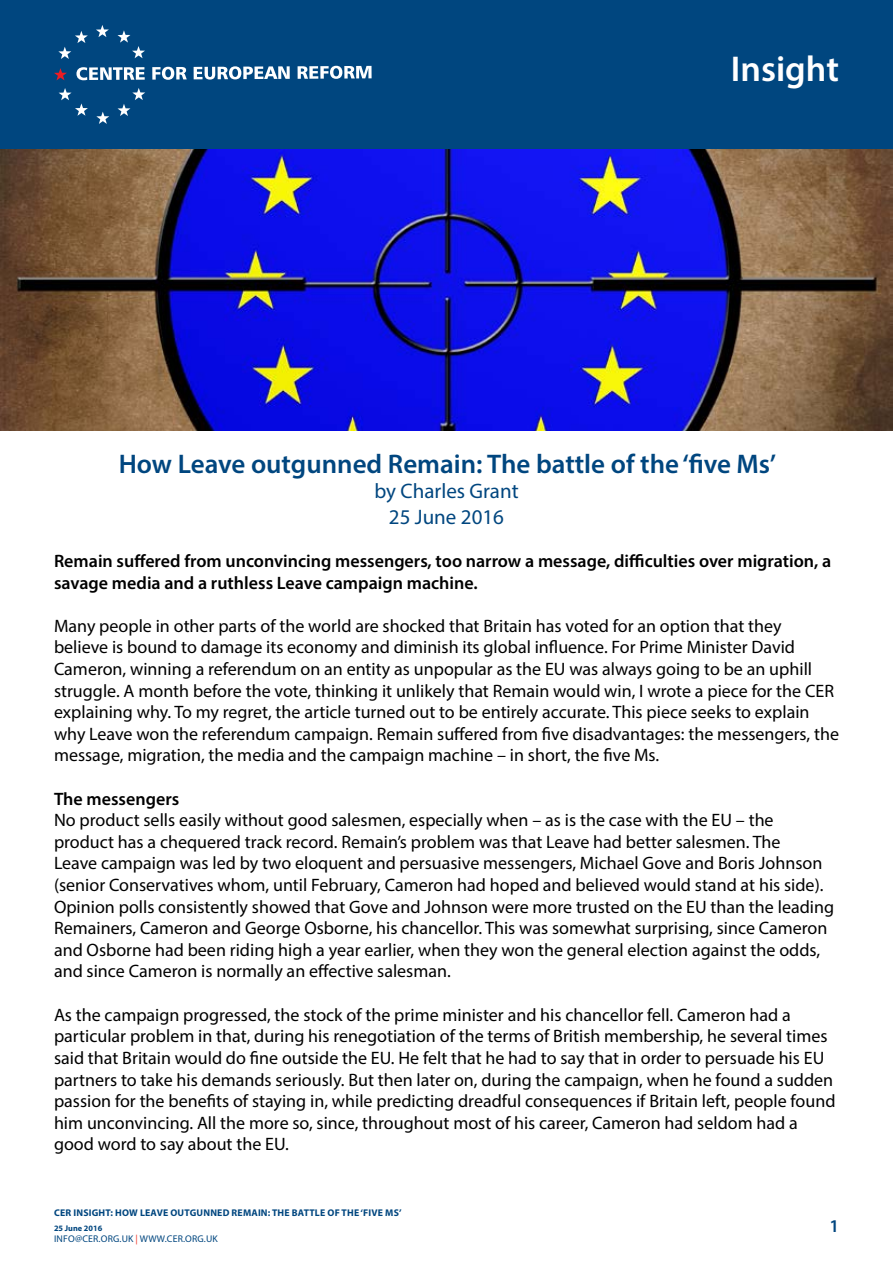
<style>
.page{position:relative;width:893px;height:1263px;background:#fff}
.page>*{position:absolute;margin:0;border:0;box-sizing:border-box;transform-origin:0 0}
.t1{font:600 36px "Myriad Pro";color:#fff}
.t2{font:600 27px "Myriad Pro";color:#00467f}
.t3{font:21px/25.2px "Myriad Pro";color:#00467f;text-align:center}
.t4{font:18px/21.6px "Myriad Pro";color:#000}
.t5{font:600 18px/21.6px "Myriad Pro";color:#000}
.t6{font:600 18px "Myriad Pro";color:#00467f}
.t7{font:700 9.75px "Myriad Pro";letter-spacing:.02em;color:#00467f}
.t8{font:9.75px "Myriad Pro";letter-spacing:.02em;color:#00467f}
.t9{font:700 8.25px "Myriad Pro";color:#00467f}
.s1{color:#ee3124}
</style>
<div class="page">
<div style="left:0;top:0;width:893px;height:150px;background:#00467f"></div>
<img style="left:0;top:150px;width:893px;height:280px">
<svg style="left:96px;top:25px;width:13px;height:12px"></svg>
<svg style="left:118px;top:30px;width:27px;height:28px"></svg>
<svg style="left:118px;top:88px;width:27px;height:28px"></svg>
<svg style="left:96px;top:112px;width:13px;height:12px"></svg>
<svg style="left:59px;top:88px;width:29px;height:28px"></svg>
<svg style="left:58px;top:31px;width:30px;height:28px"></svg>
<svg style="left:54px;top:68px;width:13px;height:12px"></svg>
<svg style="left:76px;top:67px;width:69px;height:13px"></svg>
<svg style="left:152px;top:67px;width:35px;height:13px"></svg>
<svg style="left:194px;top:66px;width:96px;height:14px"></svg>
<svg style="left:298px;top:66px;width:74px;height:13px"></svg>
<h1 class="t1" style="left:731px;top:46px;width:110px">Insight</h1>
<h2 class="t2" style="left:119px;top:447px;width:659px">How Leave outgunned Remain: The battle of the ‘five Ms’</h2>
<p class="t3" style="left:374px;top:478px;width:146px">by Charles Grant<br>25 June 2016</p>
<p class="t5" style="left:54px;top:550px;width:779px">Remain suffered from unconvincing messengers, too narrow a message, difficulties over migration, a savage media and a ruthless Leave campaign machine.</p>
<p class="t4" style="left:54px;top:615px;width:786px">Many people in other parts of the world are shocked that Britain has voted for an option that they believe is bound to damage its economy and diminish its global influence. For Prime Minister David Cameron, winning a referendum on an entity as unpopular as the EU was always going to be an uphill struggle. A month before the vote, thinking it unlikely that Remain would win, I wrote a piece for the CER explaining why. To my regret, the article turned out to be entirely accurate. This piece seeks to explain why Leave won the referendum campaign. Remain suffered from five disadvantages: the messengers, the message, migration, the media and the campaign machine – in short, the five Ms.</p>
<p class="t5" style="left:54px;top:787px;width:127px">The messengers</p>
<p class="t4" style="left:54px;top:809px;width:782px">No product sells easily without good salesmen, especially when – as is the case with the EU – the product has a chequered track record. Remain’s problem was that Leave had better salesmen. The<br>Leave campaign was led by two eloquent and persuasive messengers, Michael Gove and Boris Johnson (senior Conservatives whom, until February, Cameron had hoped and believed would stand at his side).<br>Opinion polls consistently showed that Gove and Johnson were more trusted on the EU than the leading Remainers, Cameron and George Osborne, his chancellor. This was somewhat surprising, since Cameron and Osborne had been riding high a year earlier, when they won the general election against the odds, and since Cameron is normally an effective salesman.</p>
<p class="t4" style="left:54px;top:1003px;width:783px">As the campaign progressed, the stock of the prime minister and his chancellor fell. Cameron had a particular problem in that, during his renegotiation of the terms of British membership, he several times said that Britain would do fine outside the EU. He felt that he had to say that in order to persuade his EU partners to take his demands seriously. But then later on, during the campaign, when he found a sudden passion for the benefits of staying in, while predicting dreadful consequences if Britain left, people found him unconvincing. All the more so, since, throughout most of his career, Cameron had seldom had a good word to say about the EU.</p>
<p class="t7" style="left:54px;top:1206px;width:157px">CER INSIGHT: HOW LEAVE OUTGUNNE</p>
<p class="t7" style="left:223px;top:1206px;width:88px">D REMAIN: THE BATTLE</p>
<p class="t7" style="left:327px;top:1206px;width:21px">OF THE</p>
<p class="t7" style="left:361px;top:1206px;width:42px">‘FIVE MS’</p>
<p class="t9" style="left:54px;top:1223px;width:50px">25 JUNE 2016</p>
<p class="t8" style="left:54px;top:1232px;width:6px">info</p>
<p class="t8" style="left:75px;top:1232px;width:33px">@cer.org</p>
<p class="t8" style="left:120px;top:1232px;width:99px">.uk <span class="s1">|</span> WWW.CER.ORG.UK</p>
<p class="t6" style="left:829px;top:1214px;width:11px">1</p>
</div>
